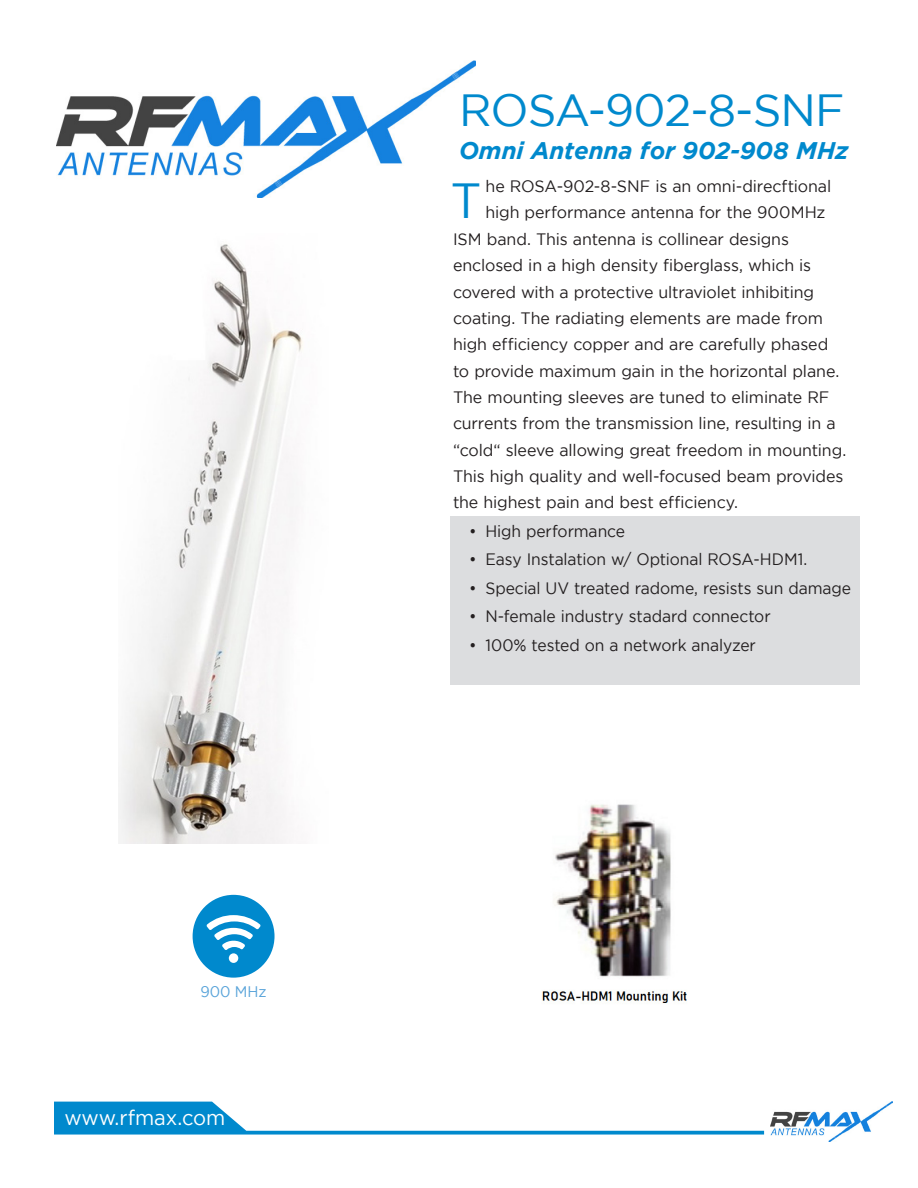
<style>
.page{position:relative;width:918px;height:1188px;background:#fff}
.page>*{position:absolute;margin:0;border:0;box-sizing:border-box;transform-origin:0 0}
.Body_text{font:49.2px "Gotham";color:#0089cd}
.t1{font:45px "Gotham";letter-spacing:-.02em;color:#0089cd}
.t2{font:italic 700 24px "Gotham";color:#0089cd}
.t3{font:21px "Gotham";color:#fff;scale:.96 1}
.Body_text-2{font:16.5px "Gotham";letter-spacing:-.01em;color:#231f20}
.Bullets{font:16.5px "Gotham";letter-spacing:-.005em;color:#231f20;scale:.95 1}
.t4{font:15.3px "Gotham";color:#58a3d9;scale:.95 1}
</style>
<div class="page">
<div style="left:450px;top:516px;width:410px;height:169px;background:#dcdddf"></div>
<img style="left:56px;top:60px;width:420px;height:138px">
<img style="left:770px;top:1102px;width:122px;height:40px">
<svg style="left:54px;top:1102px;width:710px;height:33px"></svg>
<div style="left:193px;top:895px;width:82px;height:83px;background:#0089cd;border-radius:50%"></div>
<div style="left:229px;top:953px;width:9px;height:10px;background:#fff;border-radius:50%"></div>
<svg style="left:206px;top:915px;width:55px;height:35px"></svg>
<img style="left:542px;top:804px;width:145px;height:199px">
<img style="left:118px;top:244px;width:185px;height:600px">
<p class="t4" style="left:200px;top:983px;width:71px">900 MHz</p>
<p class="t3" style="left:64px;top:1105px;width:169px">www.rfmax.com</p>
<p class="t1" style="left:459px;top:85px;width:387px">ROSA-902-8-SNF</p>
<p class="t2" style="left:459px;top:137px;width:391px">Omni Antenna for 902-908 MHz</p>
<p class="Body_text" style="left:451px;top:174px;width:33px">T</p>
<p class="Body_text-2" style="left:486px;top:177px;width:347px">he ROSA-902-8-SNF is an omni-direcftional</p>
<p class="Body_text-2" style="left:486px;top:203px;width:341px">high performance antenna for the 900MHz</p>
<p class="Body_text-2" style="left:453px;top:230px;width:338px">ISM band. This antenna is collinear designs</p>
<p class="Body_text-2" style="left:453px;top:256px;width:360px">enclosed in a high density fiberglass, which is</p>
<p class="Body_text-2" style="left:453px;top:283px;width:363px">covered with a protective ultraviolet inhibiting</p>
<p class="Body_text-2" style="left:453px;top:309px;width:371px">coating. The radiating elements are made from</p>
<p class="Body_text-2" style="left:453px;top:335px;width:377px">high efficiency copper and are carefully phased</p>
<p class="Body_text-2" style="left:453px;top:362px;width:388px">to provide maximum gain in the horizontal plane.</p>
<p class="Body_text-2" style="left:453px;top:388px;width:378px">The mounting sleeves are tuned to eliminate RF</p>
<p class="Body_text-2" style="left:453px;top:414px;width:384px">currents from the transmission line, resulting in a</p>
<p class="Body_text-2" style="left:453px;top:441px;width:395px">“cold“ sleeve allowing great freedom in mounting.</p>
<p class="Body_text-2" style="left:453px;top:467px;width:392px">This high quality and well-focused beam provides</p>
<p class="Body_text-2" style="left:453px;top:494px;width:287px">the highest pain and best efficiency.</p>
<p class="Bullets" style="left:469px;top:522px;width:166px">• High performance</p>
<p class="Bullets" style="left:469px;top:551px;width:358px">• Easy Instalation w/ Optional ROSA-HDM1.</p>
<p class="Bullets" style="left:469px;top:579px;width:404px">• Special UV treated radome, resists sun damage</p>
<p class="Bullets" style="left:469px;top:608px;width:319px">• N-female industry stadard connector</p>
<p class="Bullets" style="left:469px;top:636px;width:303px">• 100% tested on a network analyzer</p>
</div>
